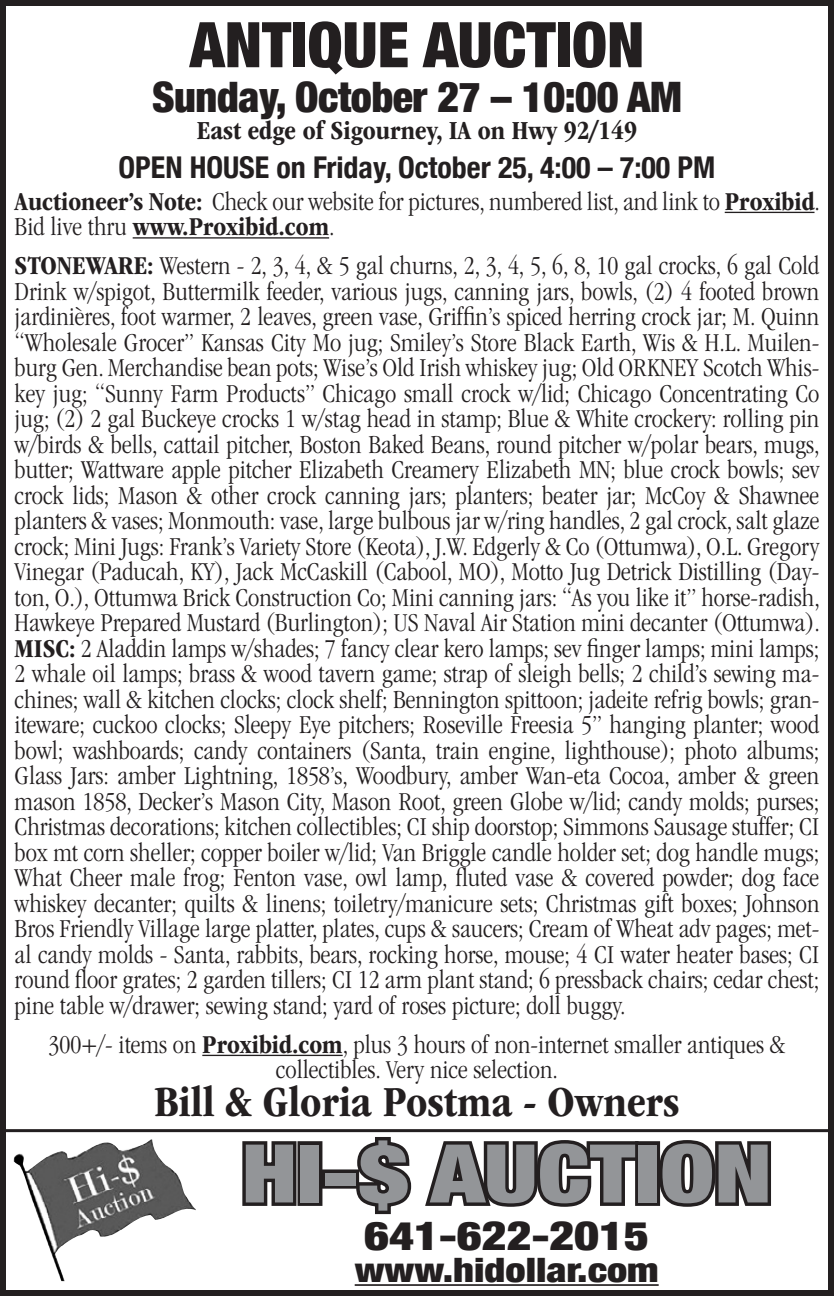
<style>
.page{position:relative;width:834px;height:1296px;background:#fff}
.page>*{position:absolute;margin:0;border:0;box-sizing:border-box;transform-origin:0 0}
.t1{font:900 condensed 81px "Helvetica Neue";color:#939598;scale:1.2 1}
.t2{font:900 condensed 63px "Helvetica Neue";color:#231f20}
.t3{font:700 condensed 44.4px "ITC Garamond Std";color:#231f20}
.t4{font:900 condensed 42px "Helvetica Neue";letter-spacing:-.01em;color:#231f20}
.t5{font:900 condensed 39.9px "Helvetica Neue";color:#231f20;scale:1.2 1}
.t6{font:900 condensed 33.6px "Helvetica Neue";color:#231f20;scale:1.2 1}
.t7{font:700 condensed 30px "Helvetica Neue";color:#231f20}
.t8{font:700 condensed 27px "ITC Garamond Std";color:#231f20}
.t9{font:300 condensed 26.7px/25.5px "ITC Garamond Std";color:#231f20}
.s1{font-weight:700}
</style>
<div class="page">
<hr style="left:724px;top:212px;width:90px;height:1px;background:#231f20">
<hr style="left:133px;top:237px;width:196px;height:2px;background:#231f20">
<hr style="left:202px;top:1055px;width:141px;height:1px;background:#231f20">
<div style="left:0;top:0;width:834px;height:1296px;border:6px solid #231f20"></div>
<img style="left:14px;top:1139px;width:182px;height:142px">
<hr style="left:3px;top:1129px;width:831px;height:3px;background:#231f20">
<hr style="left:355px;top:1284px;width:303px;height:2px;background:#231f20">
<svg style="left:242px;top:1141px;width:55px;height:65px"></svg>
<div style="left:297px;top:1141px;width:25px;height:65px;border:7px solid #231f20"></div>
<div style="left:322px;top:1169px;width:37px;height:20px;border:7px solid #231f20"></div>
<svg style="left:352px;top:1137px;width:283px;height:78px"></svg>
<div style="left:635px;top:1141px;width:25px;height:65px;border:7px solid #231f20"></div>
<svg style="left:654px;top:1140px;width:117px;height:67px"></svg>
<h2 class="t2" style="left:190px;top:-7px;width:456px">ANTIQUE AUCTION</h2>
<h3 class="t4" style="left:152px;top:63px;width:531px">Sunday, October 27 – 10:00 AM</h3>
<p class="t8" style="left:197px;top:116px;width:442px">East edge of Sigourney, IA on Hwy 92/149</p>
<p class="t7" style="left:119px;top:143px;width:598px">OPEN HOUSE on Friday, October 25, 4:00 – 7:00 PM</p>
<p class="t9" style="left:15px;top:189px;width:807px"><span class="s1">Auctioneer’s Note:</span> Check our website for pictures, numbered list, and link to <span class="s1">Proxibid</span>.<br>Bid live thru <span class="s1">www.Proxibid.com</span>.</p>
<p class="t9" style="left:15px;top:253px;width:806px;text-align:justify"><span class="s1">STONEWARE:</span> Western - 2, 3, 4, &amp; 5 gal churns, 2, 3, 4, 5, 6, 8, 10 gal crocks, 6 gal Cold Drink w/spigot, Buttermilk feeder, various jugs, canning jars, bowls, (2) 4 footed brown jardinières, foot warmer, 2 leaves, green vase, Griffin’s spiced herring crock jar; M. Quinn “Wholesale Grocer” Kansas City Mo jug; Smiley’s Store Black Earth, Wis &amp; H.L. Muilen&shy;burg Gen. Merchandise bean pots; Wise’s Old Irish whiskey jug; Old ORKNEY Scotch Whis&shy;key jug; “Sunny Farm Products” Chicago small crock w/lid; Chicago Concentrating Co jug; (2) 2 gal Buckeye crocks 1 w/stag head in stamp; Blue &amp; White crockery: rolling pin w/birds &amp; bells, cattail pitcher, Boston Baked Beans, round pitcher w/polar bears, mugs, butter; Wattware apple pitcher Elizabeth Creamery Elizabeth MN; blue crock bowls; sev crock lids; Mason &amp; other crock canning jars; planters; beater jar; McCoy &amp; Shawnee planters &amp; vases; Monmouth: vase, large bulbous jar w/ring handles, 2 gal crock, salt glaze crock; Mini Jugs: Frank’s Variety Store (Keota), J.W. Edgerly &amp; Co (Ottumwa), O.L. Gregory Vinegar (Paducah, KY), Jack McCaskill (Cabool, MO), Motto Jug Detrick Distilling (Day&shy;ton, O.), Ottumwa Brick Construction Co; Mini canning jars: “As you like it” horse-radish, Hawkeye Prepared Mustard (Burlington); US Naval Air Station mini decanter (Ottumwa).<br><span class="s1">MISC:</span> 2 Aladdin lamps w/shades; 7 fancy clear kero lamps; sev finger lamps; mini lamps; 2 whale oil lamps; brass &amp; wood tavern game; strap of sleigh bells; 2 child’s sewing ma&shy;chines; wall &amp; kitchen clocks; clock shelf; Bennington spittoon; jadeite refrig bowls; gran&shy;iteware; cuckoo clocks; Sleepy Eye pitchers; Roseville Freesia 5” hanging planter; wood bowl; washboards; candy containers (Santa, train engine, lighthouse); photo albums; Glass Jars: amber Lightning, 1858’s, Woodbury, amber Wan-eta Cocoa, amber &amp; green mason 1858, Decker’s Mason City, Mason Root, green Globe w/lid; candy molds; purses; Christmas decorations; kitchen collectibles; CI ship doorstop; Simmons Sausage stuffer; CI box mt corn sheller; copper boiler w/lid; Van Briggle candle holder set; dog handle mugs; What Cheer male frog; Fenton vase, owl lamp, fluted vase &amp; covered powder; dog face whiskey decanter; quilts &amp; linens; toiletry/manicure sets; Christmas gift boxes; Johnson Bros Friendly Village large platter, plates, cups &amp; saucers; Cream of Wheat adv pages; met&shy;al candy molds - Santa, rabbits, bears, rocking horse, mouse; 4 CI water heater bases; CI round floor grates; 2 garden tillers; CI 12 arm plant stand; 6 pressback chairs; cedar chest; pine table w/drawer; sewing stand; yard of roses picture; doll buggy.</p>
<p class="t9" style="left:49px;top:1032px;width:738px;text-align:center">300+/- items on <span class="s1">Proxibid.com</span>, plus 3 hours of non-internet smaller antiques &amp; collectibles. Very nice selection.</p>
<h3 class="t3" style="left:154px;top:1077px;width:527px">Bill &amp; Gloria Postma - Owners</h3>
<h1 class="t1" style="left:241px;top:1107px;width:443px">HI-$ AUCTION</h1>
<h3 class="t5" style="left:364px;top:1203px;width:239px">641-622-2015</h3>
<p class="t6" style="left:355px;top:1242px;width:255px">www.hidollar.com</p>
</div>
